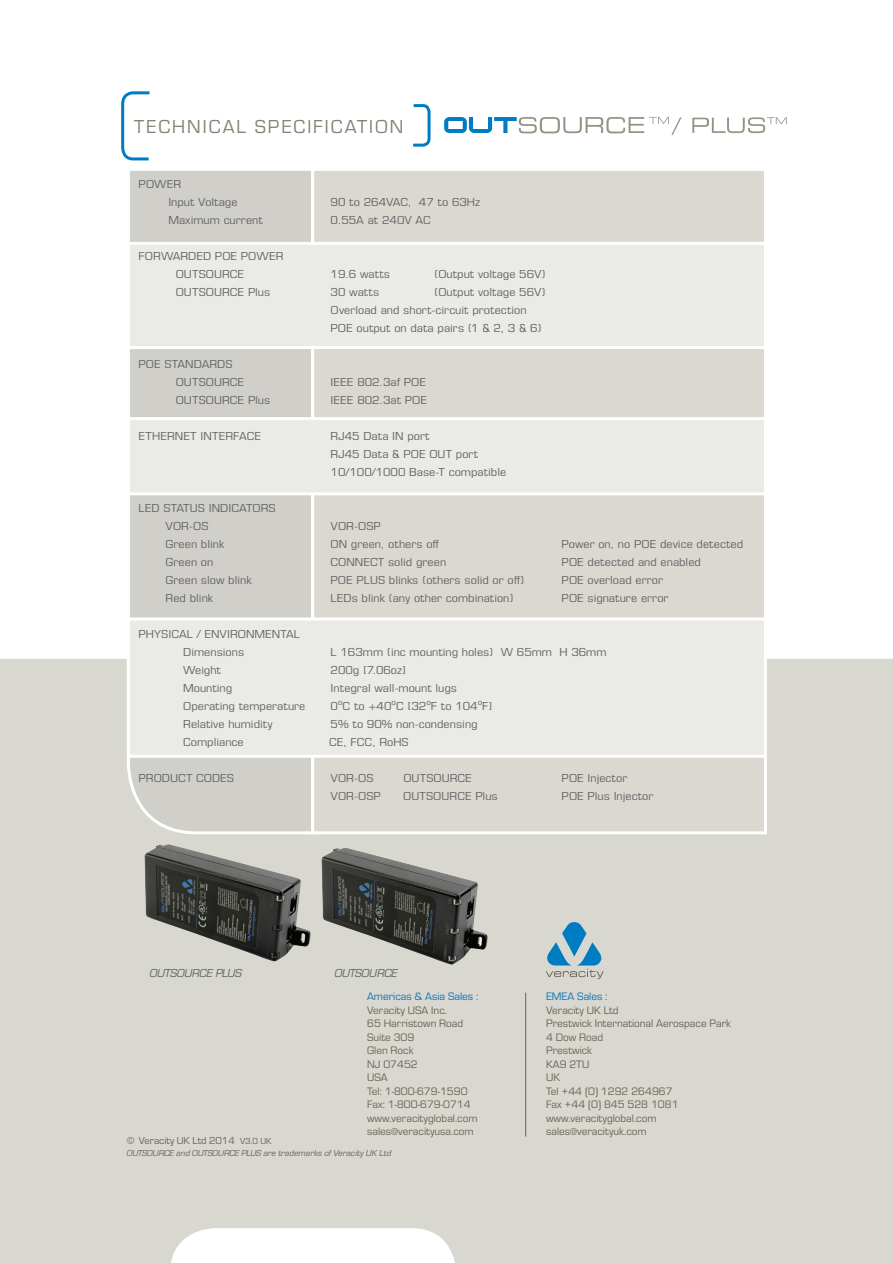
<style>
.page{position:relative;width:893px;height:1263px;background:#fff}
.page>*{position:absolute;margin:0;border:0;box-sizing:border-box;transform-origin:0 0}
.t1{font:19.5px "Eurostile";letter-spacing:.1em;color:#868173}
.t2{font:12px/18px "Eurostile Con";color:#636366;scale:1.2 1}
.t3{font:italic 12px "Eurostile";letter-spacing:-.005em;color:#636366}
.t4{font:11.25px/13.5px "Eurostile";color:#676454}
.t5{font:11.25px "Eurostile";color:#0c72b3}
.t6{font:10.5px "Eurostile";color:#676454}
.t7{font:italic 9px "Eurostile";color:#676454}
.s1{font-size:9px}
</style>
<div class="page">
<div style="left:0;top:659px;width:893px;height:604px;background:#d8d8d0"></div>
<div style="left:125px;top:171px;width:191px;height:665px;background:#d1cfc9"></div>
<div style="left:311px;top:168px;width:456px;height:666px;background:#dbd8d2;border:3px solid #fff"></div>
<div style="left:127px;top:242px;width:640px;height:107px;background:#eaeae7;border:3px solid #fff"></div>
<div style="left:127px;top:417px;width:640px;height:78px;background:#eaeae7;border:3px solid #fff"></div>
<div style="left:127px;top:617px;width:640px;height:141px;background:#eaeae7;border:3px solid #fff"></div>
<svg style="left:413px;top:104px;width:18px;height:43px"></svg>
<svg style="left:121px;top:91px;width:29px;height:70px"></svg>
<hr style="left:525px;top:993px;width:1px;height:143px;background:#676454">
<svg style="left:546px;top:922px;width:58px;height:57px;background:#90b7c7"></svg>
<svg style="left:444px;top:117px;width:343px;height:18px"></svg>
<img style="left:144px;top:844px;width:167px;height:117px">
<img style="left:321px;top:847px;width:167px;height:118px">
<h1 class="t1" style="left:134px;top:116px;width:271px">TECHNICAL SPECIFICATION</h1>
<p class="t2" style="left:168px;top:176px;width:59px;text-indent:-30px">POWER<br>Input Voltage</p>
<p class="t2" style="left:331px;top:194px;width:126px">90 to 264VAC, 47 to 63Hz</p>
<p class="t2" style="left:168px;top:212px;width:80px">Maximum current</p>
<p class="t2" style="left:331px;top:212px;width:85px">0.55A at 240V AC</p>
<p class="t2" style="left:139px;top:248px;width:122px;text-align:center">FORWARDED POE POWER<br>OUTSOURCE</p>
<p class="t2" style="left:331px;top:266px;width:51px">19.6 watts</p>
<p class="t2" style="left:434px;top:266px;width:95px">(Output voltage 56V)</p>
<p class="t2" style="left:176px;top:284px;width:80px">OUTSOURCE Plus</p>
<p class="t2" style="left:331px;top:284px;width:42px">30 watts</p>
<p class="t2" style="left:331px;top:284px;width:181px;text-indent:104px">(Output voltage 56V)<br>Overload and short-circuit protection<br>POE output on data pairs (1 &amp; 2, 3 &amp; 6)</p>
<p class="t2" style="left:176px;top:356px;width:59px;text-indent:-37px">POE STANDARDS<br>OUTSOURCE</p>
<p class="t2" style="left:331px;top:374px;width:81px">IEEE 802.3af POE</p>
<p class="t2" style="left:176px;top:392px;width:80px">OUTSOURCE Plus</p>
<p class="t2" style="left:331px;top:392px;width:82px">IEEE 802.3at POE</p>
<p class="t2" style="left:139px;top:428px;width:104px">ETHERNET INTERFACE</p>
<p class="t2" style="left:331px;top:428px;width:148px">RJ45 Data IN port<br>RJ45 Data &amp; POE OUT port<br>10/100/1000 Base-T compatible</p>
<p class="t2" style="left:166px;top:500px;width:93px;text-indent:-27px">LED STATUS INDICATORS<br>VOR-OS</p>
<p class="t2" style="left:331px;top:518px;width:43px">VOR-OSP</p>
<p class="t2" style="left:166px;top:536px;width:50px">Green blink</p>
<p class="t2" style="left:331px;top:536px;width:92px">ON green, others off</p>
<p class="t2" style="left:562px;top:536px;width:153px">Power on, no POE device detected</p>
<p class="t2" style="left:166px;top:554px;width:41px">Green on</p>
<p class="t2" style="left:331px;top:554px;width:98px">CONNECT solid green</p>
<p class="t2" style="left:562px;top:554px;width:118px">POE detected and enabled</p>
<p class="t2" style="left:166px;top:572px;width:73px">Green slow blink</p>
<p class="t2" style="left:331px;top:572px;width:163px">POE PLUS blinks (others solid or off)</p>
<p class="t2" style="left:562px;top:572px;width:86px">POE overload error</p>
<p class="t2" style="left:166px;top:590px;width:41px">Red blink</p>
<p class="t2" style="left:331px;top:590px;width:154px">LEDs blink (any other combination)</p>
<p class="t2" style="left:562px;top:590px;width:91px">POE signature error</p>
<p class="t2" style="left:183px;top:626px;width:99px;text-indent:-45px">PHYSICAL / ENVIRONMENTAL<br>Dimensions</p>
<p class="t2" style="left:331px;top:644px;width:231px">L 163mm (inc mounting holes) W 65mm H 36mm</p>
<p class="t2" style="left:183px;top:662px;width:33px">Weight</p>
<p class="t2" style="left:331px;top:662px;width:65px">200g [7.06oz]</p>
<p class="t2" style="left:183px;top:680px;width:42px">Mounting</p>
<p class="t2" style="left:331px;top:680px;width:107px">Integral wall-mount lugs</p>
<p class="t2" style="left:183px;top:698px;width:103px">Operating temperature</p>
<p class="t2" style="left:331px;top:698px;width:136px">0<sup>o</sup>C to +40<sup>o</sup>C [32<sup>o</sup>F to 104<sup>o</sup>F]</p>
<p class="t2" style="left:183px;top:716px;width:76px">Relative humidity</p>
<p class="t2" style="left:331px;top:716px;width:124px">5% to 90% non-condensing</p>
<p class="t2" style="left:183px;top:734px;width:52px">Compliance</p>
<p class="t2" style="left:329px;top:734px;width:68px">CE, FCC, RoHS</p>
<p class="t2" style="left:139px;top:770px;width:81px">PRODUCT CODES</p>
<p class="t2" style="left:331px;top:770px;width:37px">VOR-OS</p>
<p class="t2" style="left:403px;top:770px;width:59px">OUTSOURCE</p>
<p class="t2" style="left:562px;top:770px;width:56px">POE Injector</p>
<p class="t2" style="left:331px;top:788px;width:43px">VOR-OSP</p>
<p class="t2" style="left:403px;top:788px;width:80px">OUTSOURCE Plus</p>
<p class="t2" style="left:562px;top:788px;width:78px">POE Plus Injector</p>
<p class="t3" style="left:150px;top:967px;width:93px">OUTSOURCE PLUS</p>
<p class="t3" style="left:335px;top:967px;width:64px">OUTSOURCE</p>
<p class="t5" style="left:367px;top:990px;width:113px">Americas &amp; Asia Sales :</p>
<p class="t4" style="left:367px;top:1003px;width:112px">Veracity USA Inc.<br>65 Harristown Road<br>Suite 309<br>Glen Rock<br>NJ 07452<br>USA<br>Tel: 1-800-679-1590<br>Fax: 1-800-679-0714 www.veracityglobal.com sales@veracityusa.com</p>
<p class="t6" style="left:127px;top:1135px;width:146px">© Veracity UK Ltd 2014 <span class="s1">V3.0 UK</span></p>
<p class="t7" style="left:127px;top:1148px;width:266px">OUTSOURCE and OUTSOURCE PLUS are trademarks of Veracity UK Ltd</p>
<p class="t5" style="left:546px;top:990px;width:63px">EMEA Sales :</p>
<p class="t4" style="left:546px;top:1003px;width:187px">Veracity UK Ltd<br>Prestwick International Aerospace Park<br>4 Dow Road<br>Prestwick<br>KA9 2TU<br>UK<br>Tel +44 (0) 1292 264967<br>Fax +44 (0) 845 528 1081 www.veracityglobal.com sales@veracityuk.com</p>
</div>
